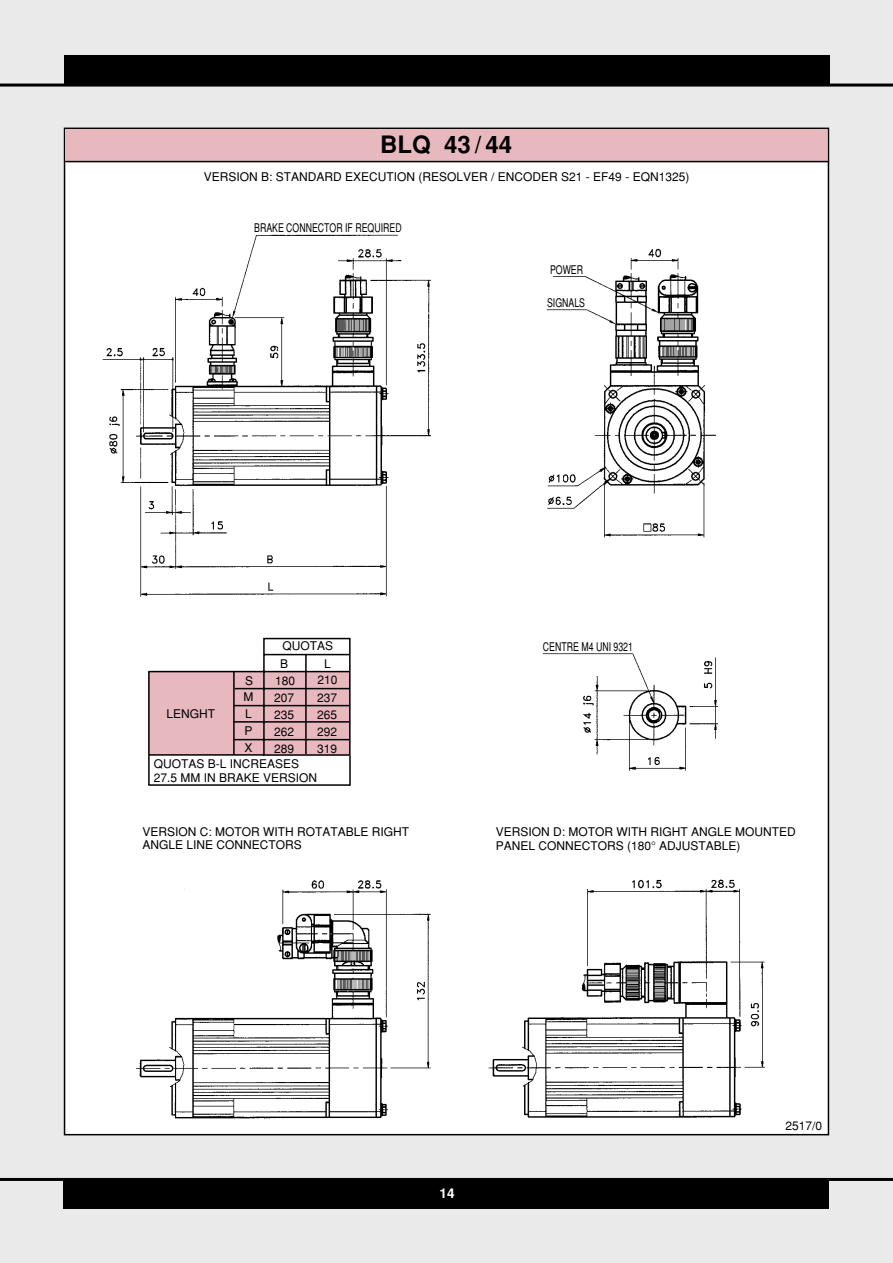
<style>
.page{position:relative;width:893px;height:1263px;background:#eaeaea}
.page>*{position:absolute;margin:0;border:0;box-sizing:border-box;transform-origin:0 0}
.t1{font:700 24px "Helvetica";color:#000}
.t2{font:700 13.5px "Helvetica";color:#fff}
.t3{font:12px/17px "Helvetica";color:#000}
.t4{font:12px "Helvetica";color:#000;scale:.73 1}
</style>
<div class="page">
<div style="left:64px;top:55px;width:765px;height:30px;background:#000"></div>
<hr style="left:0;top:84px;width:893px;height:3px;background:#000">
<div style="left:64px;top:1179px;width:765px;height:30px;background:#000"></div>
<hr style="left:0;top:1178px;width:893px;height:3px;background:#000">
<div style="left:65px;top:128px;width:763px;height:1007px;background:#fff"></div>
<div style="left:65px;top:129px;width:762px;height:33px;background:#e7b8be"></div>
<img style="left:102px;top:234px;width:663px;height:885px">
<div style="left:494px;top:826px;width:308px;height:29px;background:#fff"></div>
<div style="left:141px;top:826px;width:279px;height:28px;background:#fff"></div>
<svg style="left:147px;top:637px;width:204px;height:149px"></svg>
<hr style="left:305px;top:654px;width:2px;height:100px;background:#000">
<hr style="left:148px;top:672px;width:2px;height:113px;background:#000">
<hr style="left:233px;top:671px;width:2px;height:84px;background:#000">
<hr style="left:349px;top:756px;width:2px;height:30px;background:#000">
<hr style="left:65px;top:161px;width:764px;height:1px;background:#000">
<p class="t1" style="left:380px;top:130px;width:134px">BLQ 43 / 44</p>
<p class="t3" style="left:204px;top:168px;width:487px">VERSION B: STANDARD EXECUTION (RESOLVER / ENCODER S21 - EF49 - EQN1325)</p>
<p class="t4" style="left:254px;top:221px;width:204px">BRAKE CONNECTOR IF REQUIRED</p>
<p class="t4" style="left:550px;top:262px;width:47px">POWER</p>
<p class="t4" style="left:547px;top:295px;width:54px">SIGNALS</p>
<p class="t3" style="left:282px;top:638px;width:52px">QUOTAS</p>
<p class="t3" style="left:317px;top:655px;width:22px;text-align:center">L<br>210<br>237<br>265</p>
<p class="t3" style="left:280px;top:655px;width:10px">B</p>
<p class="t3" style="left:243px;top:672px;width:11px">S<br>M<br>L<br>P<br>X</p>
<p class="t3" style="left:274px;top:672px;width:22px;text-align:justify">180<br>207<br>235</p>
<p class="t3" style="left:166px;top:705px;width:50px">LENGHT</p>
<p class="t3" style="left:274px;top:723px;width:22px">262</p>
<p class="t3" style="left:317px;top:723px;width:22px">292</p>
<p class="t3" style="left:274px;top:740px;width:22px">289</p>
<p class="t3" style="left:317px;top:740px;width:22px">319</p>
<p class="t3" style="left:154px;top:757px;width:165px;line-height:13.5px">QUOTAS B-L INCREASES<br>27.5 MM IN BRAKE VERSION</p>
<p class="t3" style="left:142px;top:825px;width:268px;line-height:13.5px">VERSION C: MOTOR WITH ROTATABLE RIGHT<br>ANGLE LINE CONNECTORS</p>
<p class="t4" style="left:543px;top:639px;width:125px">CENTRE M4 UNI 9321</p>
<p class="t3" style="left:496px;top:825px;width:302px;line-height:13.5px">VERSION D: MOTOR WITH RIGHT ANGLE MOUNTED<br>PANEL CONNECTORS (180° ADJUSTABLE)</p>
<p class="t2" style="left:439px;top:1185px;width:17px">14</p>
<p class="t3" style="left:786px;top:1117px;width:38px">2517/0</p>
</div>
